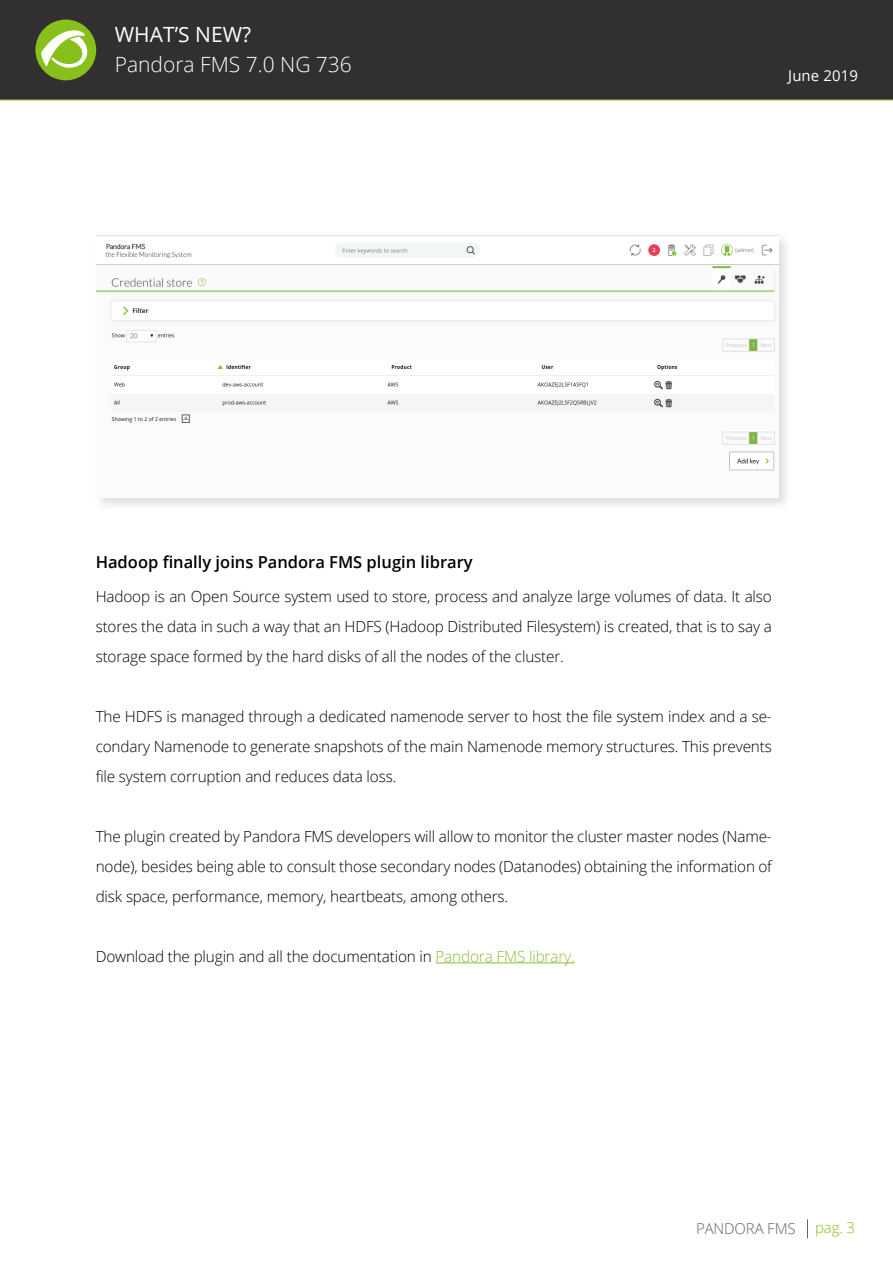
<style>
.page{position:relative;width:893px;height:1263px;background:#fff}
.page>*{position:absolute;margin:0;border:0;box-sizing:border-box;transform-origin:0 0}
.t1{font:300 21px "Open Sans";color:#fff}
.t2{font:21px "Open Sans";color:#fff}
.t3{font:600 16.5px "Open Sans";color:#000}
.t4{font:300 15.3px/30px "Open Sans";letter-spacing:-.01em;color:#000;text-align:justify}
.t5{font:300 15px "Open Sans";letter-spacing:-.01em;color:#6b6360}
.t6{font:15px "Open Sans";letter-spacing:.005em;color:#fff}
.t7{font:300 15px "Open Sans";color:#87c01a}
.s1{color:#8cbd33}
</style>
<div class="page">
<div style="left:0;top:0;width:893px;height:99px;background:#312f30"></div>
<svg style="left:807px;top:1219px;width:1px;height:19px"></svg>
<div style="left:35px;top:20px;width:61px;height:60px;background:#87c01a;border-radius:50%"></div>
<svg style="left:41px;top:30px;width:47px;height:38px"></svg>
<hr style="left:0;top:100px;width:893px;height:1px;background:#87c01a">
<div style="left:93px;top:232px;width:698px;height:279px;background:#231f20;opacity:.15"></div>
<img style="left:96px;top:236px;width:683px;height:262px">
<hr style="left:435px;top:962px;width:140px;height:1px;background:#8cbd33">
<h1 class="t2" style="left:115px;top:20px;width:138px">WHAT’S NEW?</h1>
<h1 class="t1" style="left:115px;top:50px;width:239px">Pandora FMS 7.0 NG 736</h1>
<p class="t6" style="left:788px;top:65px;width:71px">June 2019</p>
<p class="t3" style="left:96px;top:550px;width:378px">Hadoop finally joins Pandora FMS plugin library</p>
<p class="t4" style="left:96px;top:581px;width:678px">Hadoop is an Open Source system used to store, process and analyze large volumes of data. It also stores the data in such a way that an HDFS (Hadoop Distributed Filesystem) is created, that is to say a storage space formed by the hard disks of all the nodes of the cluster.</p>
<p class="t4" style="left:96px;top:701px;width:678px">The HDFS is managed through a dedicated namenode server to host the file system index and a se&shy;condary Namenode to generate snapshots of the main Namenode memory structures. This prevents file system corruption and reduces data loss.</p>
<p class="t4" style="left:96px;top:821px;width:678px">The plugin created by Pandora FMS developers will allow to monitor the cluster master nodes (Name&shy;node), besides being able to consult those secondary nodes (Datanodes) obtaining the information of disk space, performance, memory, heartbeats, among others.</p>
<p class="t4" style="left:96px;top:941px;width:480px">Download the plugin and all the documentation in <span class="s1">Pandora FMS library.</span></p>
<p class="t5" style="left:696px;top:1218px;width:101px">PANDORA FMS</p>
<p class="t7" style="left:815px;top:1217px;width:42px">pag. 3</p>
</div>
